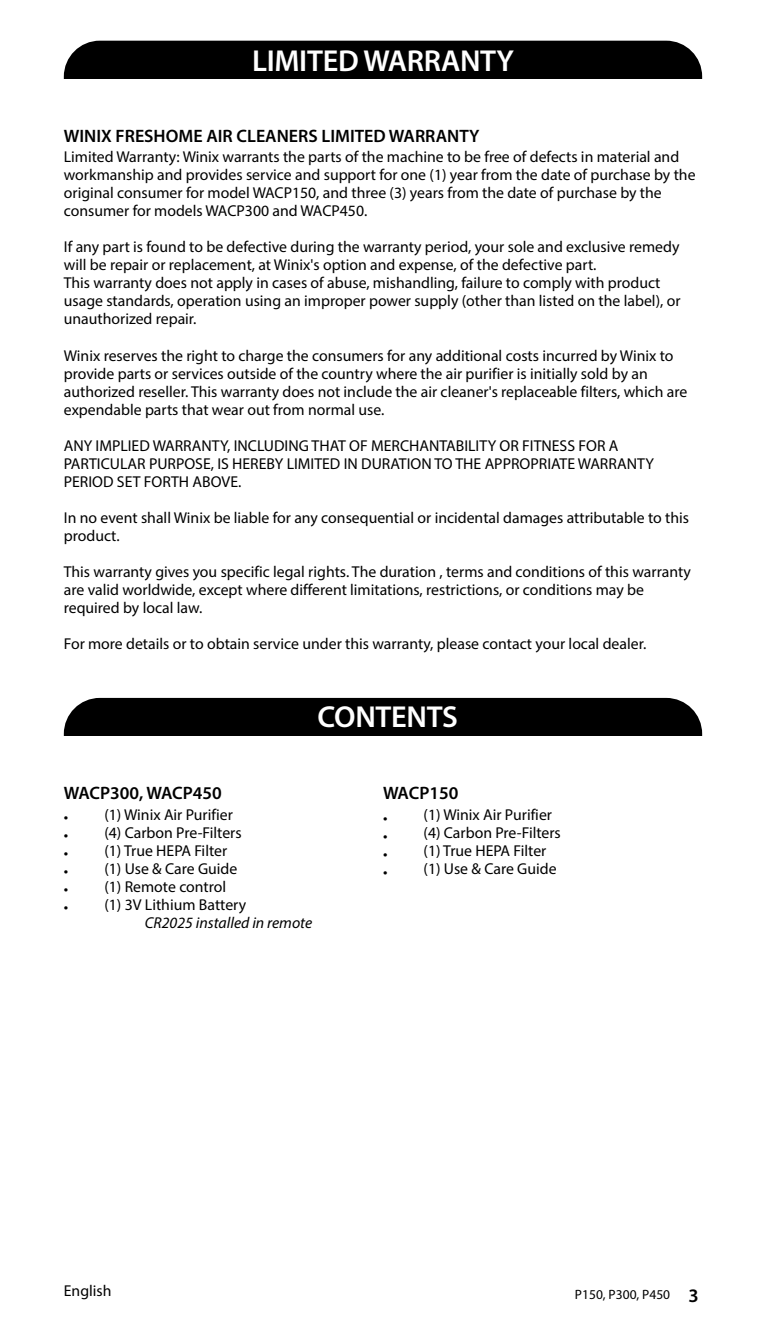
<style>
.page{position:relative;width:766px;height:1340px;background:#fff}
.page>*{position:absolute;margin:0;border:0;box-sizing:border-box;transform-origin:0 0}
.t1{font:600 30.38px "Myriad Pro";letter-spacing:-.01em;color:#fff}
.t2{font:600 19.12px "Myriad Pro";color:#000}
.t3{font:600 18px "Myriad Pro";color:#000}
.t4{font:15.75px/18px "Myriad Pro";color:#000}
.t5{font:italic 15.75px "Myriad Pro";color:#000}
.t6{font:13.5px "Myriad Pro";color:#000}
</style>
<div class="page">
<div style="left:64px;top:41px;width:638px;height:75px;background:#000;border-radius:36px"></div>
<div style="left:54px;top:79px;width:658px;height:42px;background:#fff"></div>
<div style="left:64px;top:698px;width:638px;height:75px;background:#000;border-radius:36px"></div>
<div style="left:54px;top:736px;width:658px;height:42px;background:#fff"></div>
<h1 class="t1" style="left:252px;top:41px;width:263px">LIMITED WARRANTY</h1>
<p class="t3" style="left:64px;top:124px;width:417px">WINIX FRESHOME AIR CLEANERS LIMITED WARRANTY</p>
<p class="t4" style="left:64px;top:148px;width:633px">Limited Warranty: Winix warrants the parts of the machine to be free of defects in material and workmanship and provides service and support for one (1) year from the date of purchase by the original consumer for model WACP150, and three (3) years from the date of purchase by the consumer for models WACP300 and WACP450.</p>
<p class="t4" style="left:64px;top:238px;width:618px">If any part is found to be defective during the warranty period, your sole and exclusive remedy will be repair or replacement, at Winix's option and expense, of the defective part.<br>This warranty does not apply in cases of abuse, mishandling, failure to comply with product usage standards, operation using an improper power supply (other than listed on the label), or unauthorized repair.</p>
<p class="t4" style="left:64px;top:346px;width:625px">Winix reserves the right to charge the consumers for any additional costs incurred by Winix to provide parts or services outside of the country where the air purifier is initially sold by an authorized reseller. This warranty does not include the air cleaner's replaceable filters, which are expendable parts that wear out from normal use.</p>
<p class="t4" style="left:64px;top:436px;width:591px">ANY IMPLIED WARRANTY, INCLUDING THAT OF MERCHANTABILITY OR FITNESS FOR A<br>PARTICULAR PURPOSE, IS HEREBY LIMITED IN DURATION TO THE APPROPRIATE WARRANTY<br>PERIOD SET FORTH ABOVE.</p>
<p class="t4" style="left:64px;top:508px;width:626px">In no event shall Winix be liable for any consequential or incidental damages attributable to this product.</p>
<p class="t4" style="left:64px;top:562px;width:628px">This warranty gives you specific legal rights. The duration , terms and conditions of this warranty are valid worldwide, except where different limitations, restrictions, or conditions may be required by local law.</p>
<p class="t4" style="left:64px;top:634px;width:583px">For more details or to obtain service under this warranty, please contact your local dealer.</p>
<h1 class="t1" style="left:317px;top:697px;width:142px">CONTENTS</h1>
<p class="t3" style="left:64px;top:781px;width:159px">WACP300, WACP450</p>
<p class="t4" style="left:64px;top:805px;width:170px">• (1) Winix Air Purifier</p>
<p class="t4" style="left:64px;top:823px;width:179px">• (4) Carbon Pre-Filters</p>
<p class="t4" style="left:64px;top:841px;width:165px">• (1) True HEPA Filter</p>
<p class="t4" style="left:64px;top:859px;width:175px">• (1) Use &amp; Care Guide</p>
<p class="t4" style="left:64px;top:877px;width:164px">• (1) Remote control</p>
<p class="t4" style="left:64px;top:895px;width:184px">• (1) 3V Lithium Battery</p>
<p class="t5" style="left:145px;top:912px;width:169px">CR2025 installed in remote</p>
<p class="t3" style="left:383px;top:782px;width:77px">WACP150</p>
<p class="t4" style="left:383px;top:805px;width:170px">• (1) Winix Air Purifier</p>
<p class="t4" style="left:383px;top:823px;width:179px">• (4) Carbon Pre-Filters</p>
<p class="t4" style="left:383px;top:841px;width:165px">• (1) True HEPA Filter</p>
<p class="t4" style="left:383px;top:859px;width:175px">• (1) Use &amp; Care Guide</p>
<p class="t4" style="left:64px;top:1281px;width:49px">English</p>
<p class="t6" style="left:575px;top:1286px;width:97px">P150, P300, P450</p>
<p class="t2" style="left:688px;top:1283px;width:12px">3</p>
</div>
